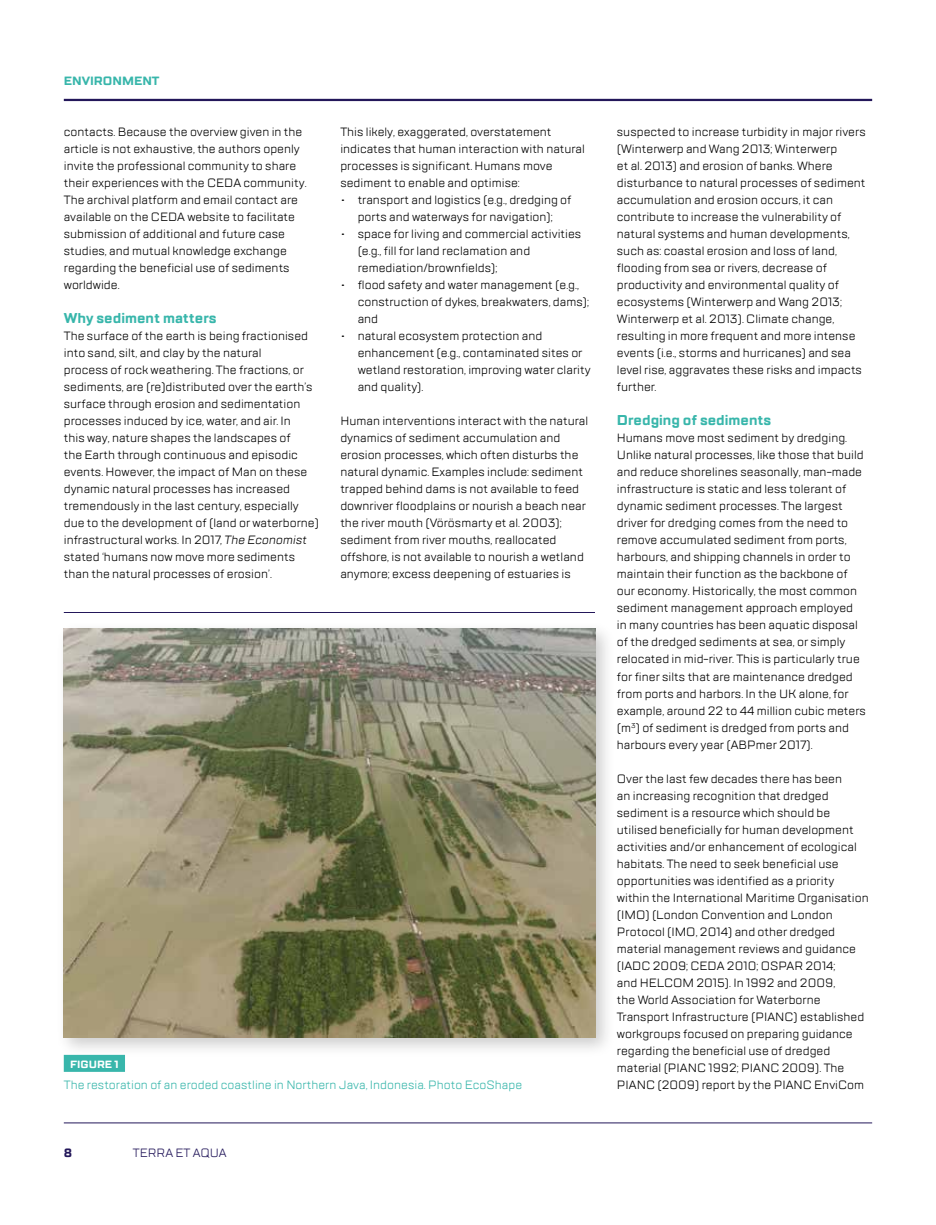
<style>
.page{position:relative;width:936px;height:1225px;background:#fff}
.page>*{position:absolute;margin:0;border:0;box-sizing:border-box;transform-origin:0 0}
.t1{font:700 14.25px "TT Lakes";color:#38b6ab}
.t2{font:12px/17px "TT Lakes";color:#000}
.t3{font:12px/17px "TT Lakes";color:#000;scale:1.3 1}
.t4{font:12px "TT Lakes";color:#38b6ab}
.t5{font:12px "TT Lakes";color:#23175a}
.t6{font:700 12px "TT Lakes";color:#38b6ab}
.t7{font:700 12px "TT Lakes";color:#23175a}
.t8{font:700 10.5px "TT Lakes";color:#fff}
.s1{font-style:italic}
</style>
<div class="page">
<hr style="left:64px;top:99px;width:808px;height:2px;background:#23175a">
<hr style="left:64px;top:612px;width:808px;height:1px;background:#23175a">
<hr style="left:64px;top:1122px;width:808px;height:1px;background:#23175a">
<div style="left:595px;top:475px;width:301px;height:443px;background:#fff"></div>
<div style="left:55px;top:620px;width:560px;height:438px;background:#000;opacity:.2"></div>
<img style="left:64px;top:629px;width:531px;height:408px">
<div style="left:64px;top:1054px;width:61px;height:17px;background:#38b6ab"></div>
<p class="t6" style="left:64px;top:73px;width:97px">ENVIRONMENT</p>
<p class="t2" style="left:64px;top:123px;width:244px">contacts. Because the overview given in the article is not exhaustive, the authors openly invite the professional community to share their experiences with the CEDA community.<br>The archival platform and email contact are available on the CEDA website to facilitate submission of additional and future case studies, and mutual knowledge exchange regarding the beneficial use of sediments worldwide.</p>
<p class="t1" style="left:64px;top:309px;width:154px">Why sediment matters</p>
<p class="t2" style="left:64px;top:327px;width:257px">The surface of the earth is being fractionised into sand, silt, and clay by the natural<br>process of rock weathering. The fractions, or sediments, are (re)distributed over the earth’s surface through erosion and sedimentation processes induced by ice, water, and air. In<br>this way, nature shapes the landscapes of<br>the Earth through continuous and episodic events. However, the impact of Man on these dynamic natural processes has increased tremendously in the last century, especially due to the development of (land or waterborne) infrastructural works. In 2017, <span class="s1">The Economist </span>stated ‘humans now move more sediments than the natural processes of erosion’.</p>
<p class="t2" style="left:340px;top:123px;width:246px">This likely, exaggerated, overstatement indicates that human interaction with natural processes is significant. Humans move sediment to enable and optimise:</p>
<p class="t3" style="left:340px;top:191px;width:179px;text-align:center">• transport and logistics (e.g., dredging of ports and waterways for navigation);</p>
<p class="t3" style="left:357px;top:225px;width:173px;text-indent:-17px">• space for living and commercial activities (e.g., fill for land reclamation and remediation/brownfields);</p>
<p class="t3" style="left:357px;top:276px;width:179px;text-indent:-17px">• flood safety and water management (e.g., construction of dykes, breakwaters, dams); and</p>
<p class="t3" style="left:357px;top:327px;width:181px;text-indent:-17px">• natural ecosystem protection and enhancement (e.g., contaminated sites or wetland restoration, improving water clarity and quality).</p>
<p class="t2" style="left:340px;top:412px;width:249px">Human interventions interact with the natural dynamics of sediment accumulation and erosion processes, which often disturbs the natural dynamic. Examples include: sediment trapped behind dams is not available to feed downriver floodplains or nourish a beach near the river mouth (Vörösmarty et al. 2003); sediment from river mouths, reallocated offshore, is not available to nourish a wetland anymore; excess deepening of estuaries is</p>
<p class="t8" style="left:70px;top:1057px;width:50px">FIGURE 1</p>
<p class="t4" style="left:64px;top:1077px;width:460px">The restoration of an eroded coastline in Northern Java, Indonesia. Photo EcoShape</p>
<p class="t7" style="left:64px;top:1145px;width:10px">8</p>
<p class="t5" style="left:133px;top:1145px;width:95px">TERRA ET AQUA</p>
<p class="t2" style="left:617px;top:123px;width:250px">suspected to increase turbidity in major rivers (Winterwerp and Wang 2013; Winterwerp<br>et al. 2013) and erosion of banks. Where disturbance to natural processes of sediment accumulation and erosion occurs, it can contribute to increase the vulnerability of natural systems and human developments, such as: coastal erosion and loss of land, flooding from sea or rivers, decrease of productivity and environmental quality of ecosystems (Winterwerp and Wang 2013; Winterwerp et al. 2013). Climate change, resulting in more frequent and more intense events (i.e., storms and hurricanes) and sea level rise, aggravates these risks and impacts further.</p>
<p class="t1" style="left:617px;top:411px;width:156px">Dredging of sediments</p>
<p class="t2" style="left:617px;top:429px;width:250px">Humans move most sediment by dredging.<br>Unlike natural processes, like those that build and reduce shorelines seasonally, man-made infrastructure is static and less tolerant of dynamic sediment processes. The largest driver for dredging comes from the need to remove accumulated sediment from ports, harbours, and shipping channels in order to maintain their function as the backbone of our economy. Historically, the most common sediment management approach employed in many countries has been aquatic disposal of the dredged sediments at sea, or simply relocated in mid-river. This is particularly true for finer silts that are maintenance dredged from ports and harbors. In the UK alone, for example, around 22 to 44 million cubic meters (m<sup>3</sup>) of sediment is dredged from ports and harbours every year (ABPmer 2017).</p>
<p class="t2" style="left:617px;top:770px;width:253px">Over the last few decades there has been<br>an increasing recognition that dredged sediment is a resource which should be utilised beneficially for human development activities and/or enhancement of ecological habitats. The need to seek beneficial use opportunities was identified as a priority within the International Maritime Organisation (IMO) (London Convention and London Protocol (IMO, 2014) and other dredged material management reviews and guidance (IADC 2009; CEDA 2010; OSPAR 2014;<br>and HELCOM 2015). In 1992 and 2009,<br>the World Association for Waterborne Transport Infrastructure (PIANC) established workgroups focused on preparing guidance regarding the beneficial use of dredged material (PIANC 1992; PIANC 2009). The PIANC (2009) report by the PIANC EnviCom</p>
</div>
